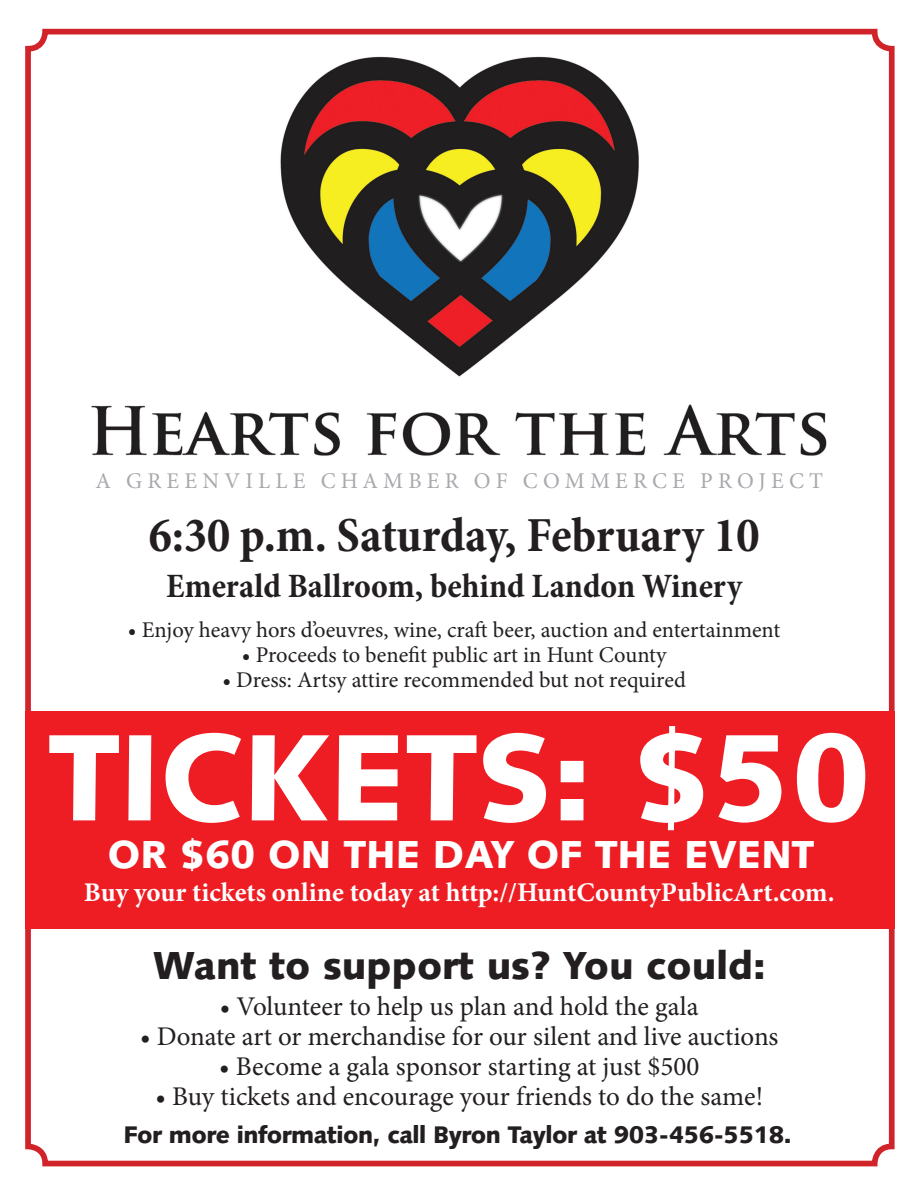
<style>
.page{position:relative;width:918px;height:1188px;background:#fff}
.page>*{position:absolute;margin:0;border:0;box-sizing:border-box;transform-origin:0 0}
.t1{font:900 123px "Syntax";color:#fff}
.t2{font:700 condensed 49.5px "Minion Pro";color:#231f20}
.t3{font:900 39px "Syntax";color:#231f20}
.t4{font:900 39px "Syntax";color:#fff}
.t5{font:700 condensed 34.5px "Minion Pro";color:#231f20}
.t6{font:27px "Minion Pro";letter-spacing:-.005em;color:#231f20}
.t7{font:700 27px "Minion Pro";color:#fff}
.t8{font:900 24px "Syntax";letter-spacing:-.02em;color:#231f20}
.t9{font:22.5px "Minion Pro";color:#231f20}
.t10{font:22.5px "Minion Pro";letter-spacing:.23em;color:#a8a9ad}
</style>
<div class="page">
<div style="left:25px;top:29px;width:870px;height:1137px;border:6px solid #d1232a;border-radius:17px"></div>
<img style="left:91px;top:56px;width:736px;height:400px">
<div style="left:25px;top:711px;width:870px;height:218px;background:#ee1d23"></div>
<p class="t10" style="left:95px;top:466px;width:729px">A GREENVILLE CHAMBER OF COMMERCE PROJECT</p>
<h2 class="t2" style="left:149px;top:501px;width:612px">6:30 p.m. Saturday, February 10</h2>
<p class="t5" style="left:166px;top:562px;width:578px">Emerald Ballroom, behind Landon Winery</p>
<p class="t9" style="left:128px;top:615px;width:654px">• Enjoy heavy hors d’oeuvres, wine, craft beer, auction and entertainment</p>
<p class="t9" style="left:242px;top:640px;width:426px">• Proceeds to benefit public art in Hunt County</p>
<p class="t9" style="left:222px;top:665px;width:465px">• Dress: Artsy attire recommended but not required</p>
<h1 class="t1" style="left:49px;top:705px;width:824px">TICKETS: $50</h1>
<h3 class="t4" style="left:108px;top:832px;width:708px">OR $60 ON THE DAY OF THE EVENT</h3>
<p class="t7" style="left:84px;top:873px;width:752px">Buy your tickets online today at http://HuntCountyPublicArt.com.</p>
<h3 class="t3" style="left:153px;top:942px;width:615px">Want to support us? You could:</h3>
<p class="t6" style="left:220px;top:988px;width:480px">• Volunteer to help us plan and hold the gala</p>
<p class="t6" style="left:140px;top:1018px;width:640px">• Donate art or merchandise for our silent and live auctions</p>
<p class="t6" style="left:219px;top:1048px;width:482px">• Become a gala sponsor starting at just $500</p>
<p class="t6" style="left:155px;top:1078px;width:609px">• Buy tickets and encourage your friends to do the same!</p>
<p class="t8" style="left:123px;top:1120px;width:670px">For more information, call Byron Taylor at 903-456-5518.</p>
</div>
